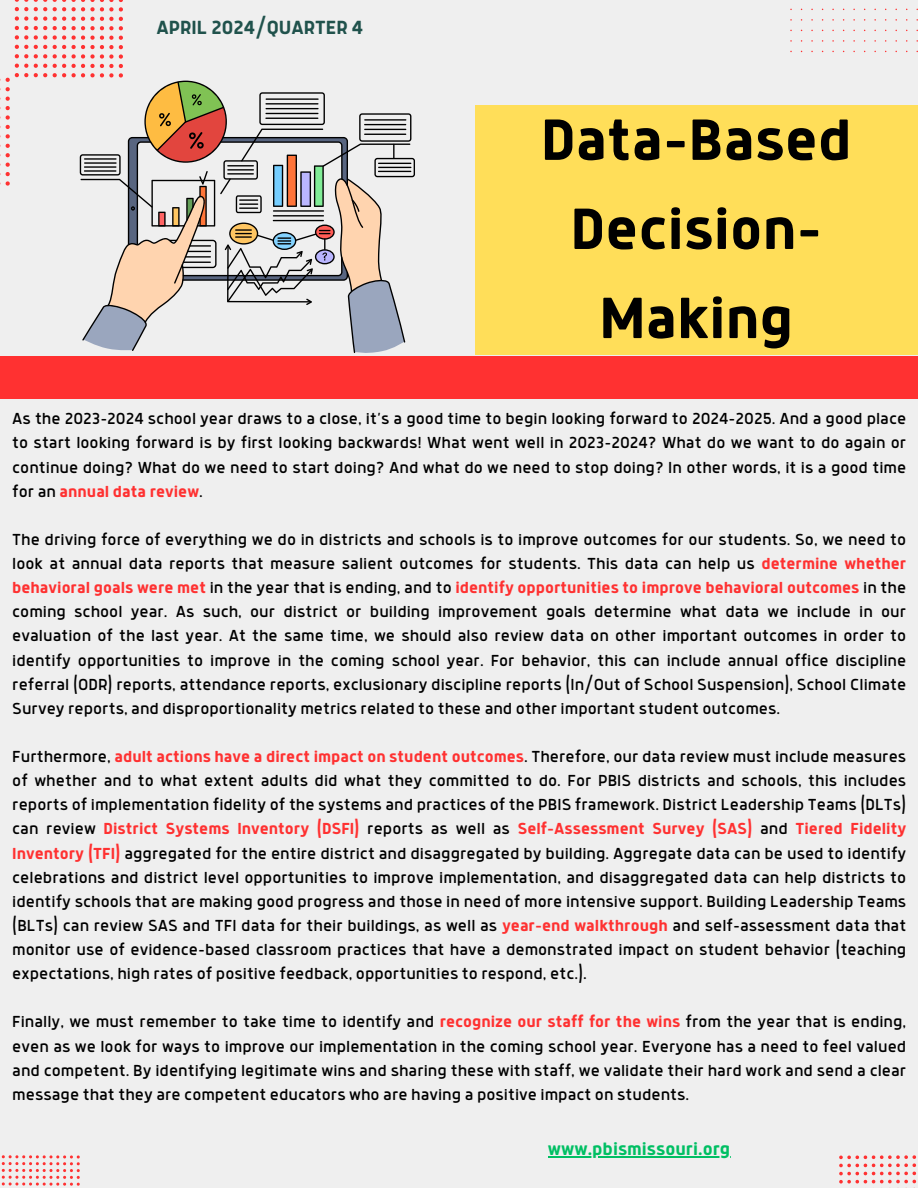
<style>
.page{position:relative;width:918px;height:1188px;background:#efefef}
.page>*{position:absolute;margin:0;border:0;box-sizing:border-box;transform-origin:0 0}
.t1{font:700 64.05px/89.1px "Anteb";color:#000;text-align:center}
.t2{font:700 21px "Anteb";color:#20524c}
.t3{font:700 19.8px "Anteb";color:#00bf63}
.t4{font:17.55px/24.2px "Anteb";color:#000;text-align:justify}
.s1{font-weight:700;color:#ff3131}
</style>
<div class="page">
<svg style="left:0;top:97px;width:10px;height:41px"></svg>
<svg style="left:0;top:144px;width:10px;height:13px"></svg>
<svg style="left:0;top:163px;width:10px;height:22px"></svg>
<svg style="left:15px;top:0;width:13px;height:58px"></svg>
<svg style="left:0;top:64px;width:28px;height:27px"></svg>
<svg style="left:34px;top:0;width:13px;height:11px"></svg>
<svg style="left:34px;top:17px;width:13px;height:41px"></svg>
<svg style="left:34px;top:64px;width:13px;height:13px"></svg>
<svg style="left:53px;top:0;width:13px;height:11px"></svg>
<svg style="left:53px;top:17px;width:13px;height:41px"></svg>
<svg style="left:53px;top:64px;width:13px;height:13px"></svg>
<svg style="left:790px;top:8px;width:127px;height:45px"></svg>
<svg style="left:2px;top:1155px;width:78px;height:31px"></svg>
<svg style="left:839px;top:1155px;width:77px;height:33px"></svg>
<div style="left:475px;top:106px;width:443px;height:249px;background:#ffde59"></div>
<div style="left:0;top:357px;width:918px;height:42px;background:#ff3131"></div>
<svg style="left:72px;top:0;width:343px;height:353px"></svg>
<hr style="left:273px;top:215px;width:51px;height:2px;background:#000">
<hr style="left:273px;top:210px;width:51px;height:2px;background:#000">
<hr style="left:273px;top:220px;width:51px;height:1px;background:#000">
<hr style="left:548px;top:1156px;width:182px;height:1px;background:#00bf63">
<p class="t2" style="left:157px;top:18px;width:208px">APRIL 2024/QUARTER 4</p>
<h1 class="t1" style="left:541px;top:99px;width:312px">Data-Based<br>Decision-<br>Making</h1>
<p class="t4" style="left:12px;top:408px;width:896px">As the 2023-2024 school year draws to a close, it’s a good time to begin looking forward to 2024-2025. And a good place to start looking forward is by first looking backwards! What went well in 2023-2024? What do we want to do again or continue doing? What do we need to start doing? And what do we need to stop doing? In other words, it is a good time for an <span class="s1">annual data review</span>.</p>
<p class="t4" style="left:12px;top:529px;width:896px">The driving force of everything we do in districts and schools is to improve outcomes for our students. So, we need to look at annual data reports that measure salient outcomes for students. This data can help us <span class="s1">determine whether behavioral goals were met</span> in the year that is ending, and to <span class="s1">identify opportunities to improve behavioral outcomes</span> in the coming school year. As such, our district or building improvement goals determine what data we include in our evaluation of the last year. At the same time, we should also review data on other important outcomes in order to identify opportunities to improve in the coming school year. For behavior, this can include annual office discipline referral (ODR) reports, attendance reports, exclusionary discipline reports (In/Out of School Suspension), School Climate Survey reports, and disproportionality metrics related to these and other important student outcomes.</p>
<p class="t4" style="left:12px;top:746px;width:896px">Furthermore, <span class="s1">adult actions have a direct impact on student outcomes</span>. Therefore, our data review must include measures of whether and to what extent adults did what they committed to do. For PBIS districts and schools, this includes reports of implementation fidelity of the systems and practices of the PBIS framework. District Leadership Teams (DLTs) can review <span class="s1">District Systems Inventory (DSFI)</span> reports as well as <span class="s1">Self-Assessment Survey (SAS)</span> and <span class="s1">Tiered Fidelity Inventory (TFI)</span> aggregated for the entire district and disaggregated by building. Aggregate data can be used to identify celebrations and district level opportunities to improve implementation, and disaggregated data can help districts to identify schools that are making good progress and those in need of more intensive support. Building Leadership Teams (BLTs) can review SAS and TFI data for their buildings, as well as <span class="s1">year-end walkthrough</span> and self-assessment data that monitor use of evidence-based classroom practices that have a demonstrated impact on student behavior (teaching expectations, high rates of positive feedback, opportunities to respond, etc.).</p>
<p class="t4" style="left:12px;top:1011px;width:896px">Finally, we must remember to take time to identify and <span class="s1">recognize our staff for the wins</span> from the year that is ending, even as we look for ways to improve our implementation in the coming school year. Everyone has a need to feel valued and competent. By identifying legitimate wins and sharing these with staff, we validate their hard work and send a clear message that they are competent educators who are having a positive impact on students.</p>
<p class="t3" style="left:548px;top:1140px;width:184px">www.pbismissouri.org</p>
</div>
